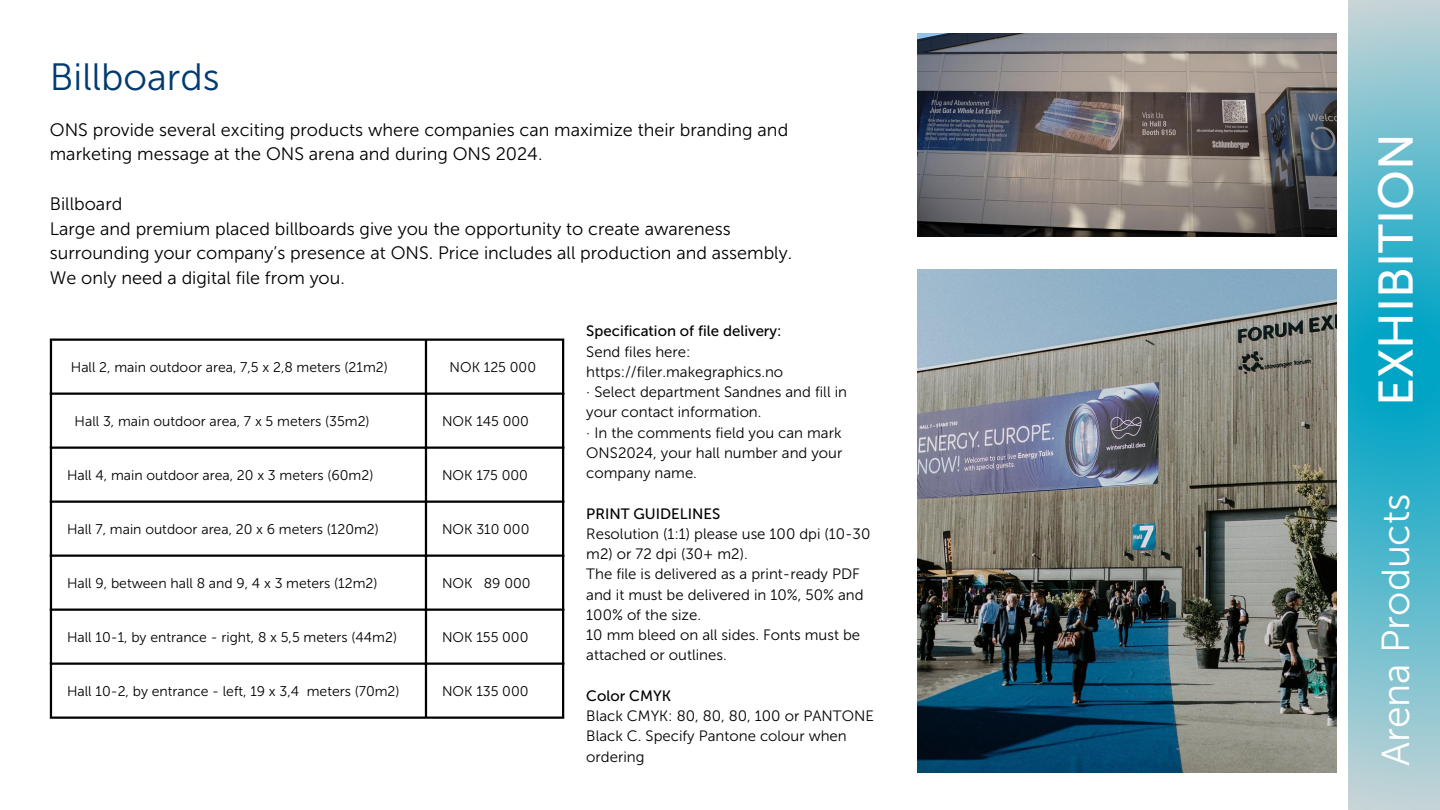
<style>
.page{position:relative;width:1440px;height:810px;background:#fff}
.page>*{position:absolute;margin:0;border:0;box-sizing:border-box;transform-origin:0 0}
.t1{font:48.5px "Museo Sans 500";color:#fff}
.t2{font:39px "Museo Sans 300";color:#fff}
.t3{font:38px "Museo Sans 300";color:#003b6f}
.t4{font:18px/24.8px "Museo Sans 300";color:#000}
.t5{font:15px/20.2px "Museo Sans 300";color:#000}
.t6{font:15px "Museo Sans 500";color:#000}
.t7{font:14px "Museo Sans 300";color:#000}
</style>
<div class="page">
<img style="left:1349px;top:0;width:91px;height:810px">
<img style="left:918px;top:270px;width:419px;height:502px">
<img style="left:918px;top:33px;width:419px;height:203px">
<hr style="left:50px;top:341px;width:2px;height:376px;background:#000">
<hr style="left:425px;top:341px;width:2px;height:376px;background:#000">
<hr style="left:562px;top:341px;width:2px;height:376px;background:#000">
<hr style="left:50px;top:339px;width:514px;height:2px;background:#000">
<hr style="left:50px;top:393px;width:514px;height:2px;background:#000">
<hr style="left:50px;top:447px;width:514px;height:2px;background:#000">
<hr style="left:50px;top:501px;width:514px;height:2px;background:#000">
<hr style="left:50px;top:555px;width:514px;height:2px;background:#000">
<hr style="left:50px;top:609px;width:514px;height:2px;background:#000">
<hr style="left:50px;top:663px;width:514px;height:2px;background:#000">
<hr style="left:50px;top:717px;width:514px;height:2px;background:#000">
<h3 class="t3" style="left:50px;top:54px;width:171px">Billboards</h3>
<p class="t4" style="left:50px;top:117px;width:740px">ONS provide several exciting products where companies can maximize their branding and marketing message at the ONS arena and during ONS 2024.</p>
<p class="t4" style="left:50px;top:191px;width:744px">Billboard<br>Large and premium placed billboards give you the opportunity to create awareness surrounding your company’s presence at ONS. Price includes all production and assembly.<br>We only need a digital file from you.</p>
<p class="t6" style="left:586px;top:322px;width:197px">Specification of file delivery:</p>
<p class="t5" style="left:586px;top:342px;width:262px">Send files here: https://filer.makegraphics.no<br>· Select department Sandnes and fill in your contact information.<br>· In the comments field you can mark<br>ONS2024, your hall number and your company name.</p>
<p class="t6" style="left:586px;top:505px;width:135px">PRINT GUIDELINES</p>
<p class="t5" style="left:586px;top:524px;width:286px">Resolution (1:1) please use 100 dpi (10-30 m2) or 72 dpi (30+ m2).<br>The file is delivered as a print-ready PDF and it must be delivered in 10%, 50% and<br>100% of the size.<br>10 mm bleed on all sides. Fonts must be attached or outlines.</p>
<p class="t6" style="left:586px;top:687px;width:86px">Color CMYK</p>
<p class="t5" style="left:586px;top:706px;width:289px">Black CMYK: 80, 80, 80, 100 or PANTONE<br>Black C. Specify Pantone colour when ordering</p>
<p class="t7" style="left:71px;top:358px;width:318px">Hall 2, main outdoor area, 7,5 x 2,8 meters (21m2)</p>
<p class="t7" style="left:450px;top:358px;width:88px">NOK 125 000</p>
<p class="t7" style="left:75px;top:412px;width:297px">Hall 3, main outdoor area, 7 x 5 meters (35m2)</p>
<p class="t7" style="left:442px;top:412px;width:88px">NOK 145 000</p>
<p class="t7" style="left:67px;top:466px;width:308px">Hall 4, main outdoor area, 20 x 3 meters (60m2)</p>
<p class="t7" style="left:442px;top:466px;width:87px">NOK 175 000</p>
<p class="t7" style="left:67px;top:520px;width:313px">Hall 7, main outdoor area, 20 x 6 meters (120m2)</p>
<p class="t7" style="left:442px;top:520px;width:89px">NOK 310 000</p>
<p class="t7" style="left:67px;top:574px;width:312px">Hall 9, between hall 8 and 9, 4 x 3 meters (12m2)</p>
<p class="t7" style="left:442px;top:574px;width:90px">NOK 89 000</p>
<p class="t7" style="left:67px;top:628px;width:331px">Hall 10-1, by entrance - right, 8 x 5,5 meters (44m2)</p>
<p class="t7" style="left:442px;top:628px;width:88px">NOK 155 000</p>
<p class="t7" style="left:67px;top:682px;width:334px">Hall 10-2, by entrance - left, 19 x 3,4 meters (70m2)</p>
<p class="t7" style="left:442px;top:682px;width:88px">NOK 135 000</p>
<h1 class="t1" style="left:1367px;top:406px;width:274px;rotate:-90deg">EXHIBITION</h1>
<h2 class="t2" style="left:1372px;top:766px;width:274px;rotate:-90deg">Arena Products</h2>
</div>
